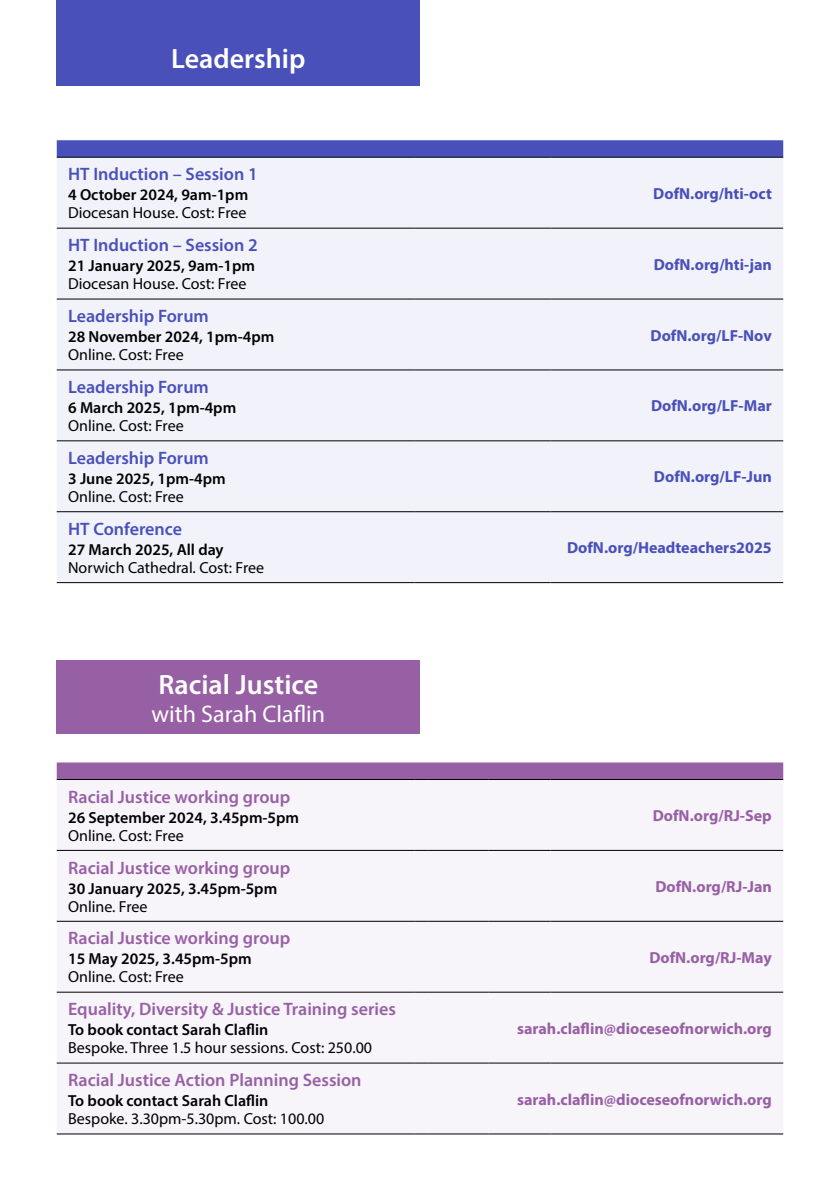
<style>
.page{position:relative;width:840px;height:1191px;background:#fff}
.page>*{position:absolute;margin:0;border:0;box-sizing:border-box;transform-origin:0 0}
.t1{font:600 28px "Myriad Pro";color:#fff}
.t2{font:24px "Myriad Pro";color:#fff}
.t3{font:600 18px "Myriad Pro";color:#9860a4}
.t4{font:600 18px "Myriad Pro";color:#4950ba}
.t5{font:600 16px "Myriad Pro";color:#000}
.t6{font:16px "Myriad Pro";color:#000}
.t7{font:700 16px "Myriad Pro";color:#9860a4}
.t8{font:700 16px "Myriad Pro";color:#4950ba}
</style>
<div class="page">
<div style="left:57px;top:0;width:363px;height:85px;background:#4950ba"></div>
<div style="left:57px;top:661px;width:363px;height:73px;background:#9860a4"></div>
<svg style="left:57px;top:140px;width:725px;height:17px"></svg>
<div style="left:57px;top:158px;width:725px;height:424px;background:#f2f3fa"></div>
<hr style="left:57px;top:157px;width:357px;height:1px;background:#000">
<hr style="left:414px;top:157px;width:136px;height:1px;background:#000">
<hr style="left:550px;top:157px;width:232px;height:1px;background:#000">
<hr style="left:57px;top:228px;width:357px;height:1px;background:#000">
<hr style="left:414px;top:228px;width:136px;height:1px;background:#000">
<hr style="left:550px;top:228px;width:232px;height:1px;background:#000">
<hr style="left:57px;top:299px;width:357px;height:1px;background:#000">
<hr style="left:414px;top:299px;width:136px;height:1px;background:#000">
<hr style="left:550px;top:299px;width:232px;height:1px;background:#000">
<hr style="left:57px;top:369px;width:357px;height:1px;background:#000">
<hr style="left:414px;top:369px;width:136px;height:1px;background:#000">
<hr style="left:550px;top:369px;width:232px;height:1px;background:#000">
<hr style="left:57px;top:440px;width:357px;height:1px;background:#000">
<hr style="left:414px;top:440px;width:136px;height:1px;background:#000">
<hr style="left:550px;top:440px;width:232px;height:1px;background:#000">
<hr style="left:57px;top:511px;width:357px;height:1px;background:#000">
<hr style="left:414px;top:511px;width:136px;height:1px;background:#000">
<hr style="left:550px;top:511px;width:232px;height:1px;background:#000">
<hr style="left:57px;top:582px;width:357px;height:1px;background:#000">
<hr style="left:414px;top:582px;width:136px;height:1px;background:#000">
<hr style="left:550px;top:582px;width:232px;height:1px;background:#000">
<div style="left:57px;top:780px;width:725px;height:353px;background:#f7f4fa"></div>
<svg style="left:57px;top:762px;width:725px;height:18px"></svg>
<hr style="left:427px;top:779px;width:61px;height:1px;background:#000">
<hr style="left:488px;top:779px;width:62px;height:1px;background:#000">
<hr style="left:550px;top:779px;width:232px;height:1px;background:#000">
<hr style="left:57px;top:850px;width:357px;height:1px;background:#000">
<svg style="left:414px;top:850px;width:13px;height:1px"></svg>
<hr style="left:427px;top:850px;width:61px;height:1px;background:#000">
<hr style="left:488px;top:850px;width:62px;height:1px;background:#000">
<hr style="left:550px;top:850px;width:232px;height:1px;background:#000">
<hr style="left:57px;top:921px;width:357px;height:1px;background:#000">
<svg style="left:414px;top:921px;width:13px;height:1px"></svg>
<hr style="left:427px;top:921px;width:61px;height:1px;background:#000">
<hr style="left:488px;top:921px;width:62px;height:1px;background:#000">
<hr style="left:550px;top:921px;width:232px;height:1px;background:#000">
<hr style="left:57px;top:991px;width:357px;height:1px;background:#000">
<svg style="left:414px;top:991px;width:13px;height:1px"></svg>
<hr style="left:427px;top:991px;width:61px;height:1px;background:#000">
<hr style="left:488px;top:991px;width:62px;height:1px;background:#000">
<hr style="left:550px;top:991px;width:232px;height:1px;background:#000">
<hr style="left:57px;top:1062px;width:357px;height:1px;background:#000">
<svg style="left:414px;top:1062px;width:13px;height:1px"></svg>
<hr style="left:427px;top:1062px;width:61px;height:1px;background:#000">
<hr style="left:488px;top:1062px;width:62px;height:1px;background:#000">
<hr style="left:550px;top:1062px;width:232px;height:1px;background:#000">
<hr style="left:57px;top:1133px;width:357px;height:1px;background:#000">
<svg style="left:414px;top:1133px;width:13px;height:1px"></svg>
<hr style="left:427px;top:1133px;width:61px;height:1px;background:#000">
<hr style="left:488px;top:1133px;width:62px;height:1px;background:#000">
<hr style="left:550px;top:1133px;width:232px;height:1px;background:#000">
<h1 class="t1" style="left:171px;top:41px;width:136px">Leadership</h1>
<p class="t4" style="left:68px;top:163px;width:191px">HT Induction – Session 1</p>
<p class="t5" style="left:68px;top:185px;width:181px">4 October 2024, 9am-1pm</p>
<p class="t6" style="left:68px;top:203px;width:180px">Diocesan House. Cost: Free</p>
<p class="t4" style="left:68px;top:234px;width:191px">HT Induction – Session 2</p>
<p class="t5" style="left:68px;top:256px;width:188px">21 January 2025, 9am-1pm</p>
<p class="t6" style="left:68px;top:274px;width:180px">Diocesan House. Cost: Free</p>
<p class="t4" style="left:68px;top:305px;width:142px">Leadership Forum</p>
<p class="t5" style="left:68px;top:327px;width:207px">28 November 2024, 1pm-4pm</p>
<p class="t6" style="left:68px;top:345px;width:117px">Online. Cost: Free</p>
<p class="t4" style="left:68px;top:375px;width:142px">Leadership Forum</p>
<p class="t5" style="left:68px;top:397px;width:169px">6 March 2025, 1pm-4pm</p>
<p class="t6" style="left:68px;top:416px;width:117px">Online. Cost: Free</p>
<p class="t4" style="left:68px;top:446px;width:142px">Leadership Forum</p>
<p class="t5" style="left:68px;top:468px;width:159px">3 June 2025, 1pm-4pm</p>
<p class="t6" style="left:68px;top:487px;width:117px">Online. Cost: Free</p>
<p class="t4" style="left:68px;top:517px;width:115px">HT Conference</p>
<p class="t5" style="left:68px;top:539px;width:157px">27 March 2025, All day</p>
<p class="t6" style="left:68px;top:557px;width:197px">Norwich Cathedral. Cost: Free</p>
<h1 class="t1" style="left:158px;top:666px;width:161px">Racial Justice</h1>
<h2 class="t2" style="left:151px;top:699px;width:175px">with Sarah Claflin</h2>
<p class="t3" style="left:68px;top:785px;width:223px">Racial Justice working group</p>
<p class="t5" style="left:68px;top:807px;width:232px">26 September 2024, 3.45pm-5pm</p>
<p class="t6" style="left:68px;top:825px;width:117px">Online. Cost: Free</p>
<p class="t3" style="left:68px;top:856px;width:223px">Racial Justice working group</p>
<p class="t5" style="left:68px;top:878px;width:210px">30 January 2025, 3.45pm-5pm</p>
<p class="t6" style="left:68px;top:896px;width:81px">Online. Free</p>
<p class="t3" style="left:68px;top:927px;width:223px">Racial Justice working group</p>
<p class="t5" style="left:68px;top:949px;width:185px">15 May 2025, 3.45pm-5pm</p>
<p class="t6" style="left:68px;top:967px;width:117px">Online. Cost: Free</p>
<p class="t3" style="left:68px;top:997px;width:329px">Equality, Diversity &amp; Justice Training series</p>
<p class="t5" style="left:68px;top:1019px;width:202px">To book contact Sarah Claflin</p>
<p class="t6" style="left:68px;top:1038px;width:305px">Bespoke. Three 1.5 hour sessions. Cost: 250.00</p>
<p class="t3" style="left:68px;top:1068px;width:295px">Racial Justice Action Planning Session</p>
<p class="t5" style="left:68px;top:1090px;width:202px">To book contact Sarah Claflin</p>
<p class="t6" style="left:68px;top:1109px;width:257px">Bespoke. 3.30pm-5.30pm. Cost: 100.00</p>
<p class="t8" style="left:653px;top:183px;width:120px">DofN.org/hti-oct</p>
<p class="t8" style="left:653px;top:254px;width:120px">DofN.org/hti-jan</p>
<p class="t8" style="left:650px;top:325px;width:123px">DofN.org/LF-Nov</p>
<p class="t8" style="left:650px;top:395px;width:122px">DofN.org/LF-Mar</p>
<p class="t8" style="left:653px;top:466px;width:119px">DofN.org/LF-Jun</p>
<p class="t8" style="left:566px;top:537px;width:206px">DofN.org/Headteachers2025</p>
<p class="t7" style="left:652px;top:805px;width:120px">DofN.org/RJ-Sep</p>
<p class="t7" style="left:655px;top:876px;width:118px">DofN.org/RJ-Jan</p>
<p class="t7" style="left:649px;top:947px;width:124px">DofN.org/RJ-May</p>
<p class="t7" style="left:517px;top:1017px;width:256px">sarah.claflin@dioceseofnorwich.org</p>
<p class="t7" style="left:517px;top:1088px;width:256px">sarah.claflin@dioceseofnorwich.org</p>
</div>
